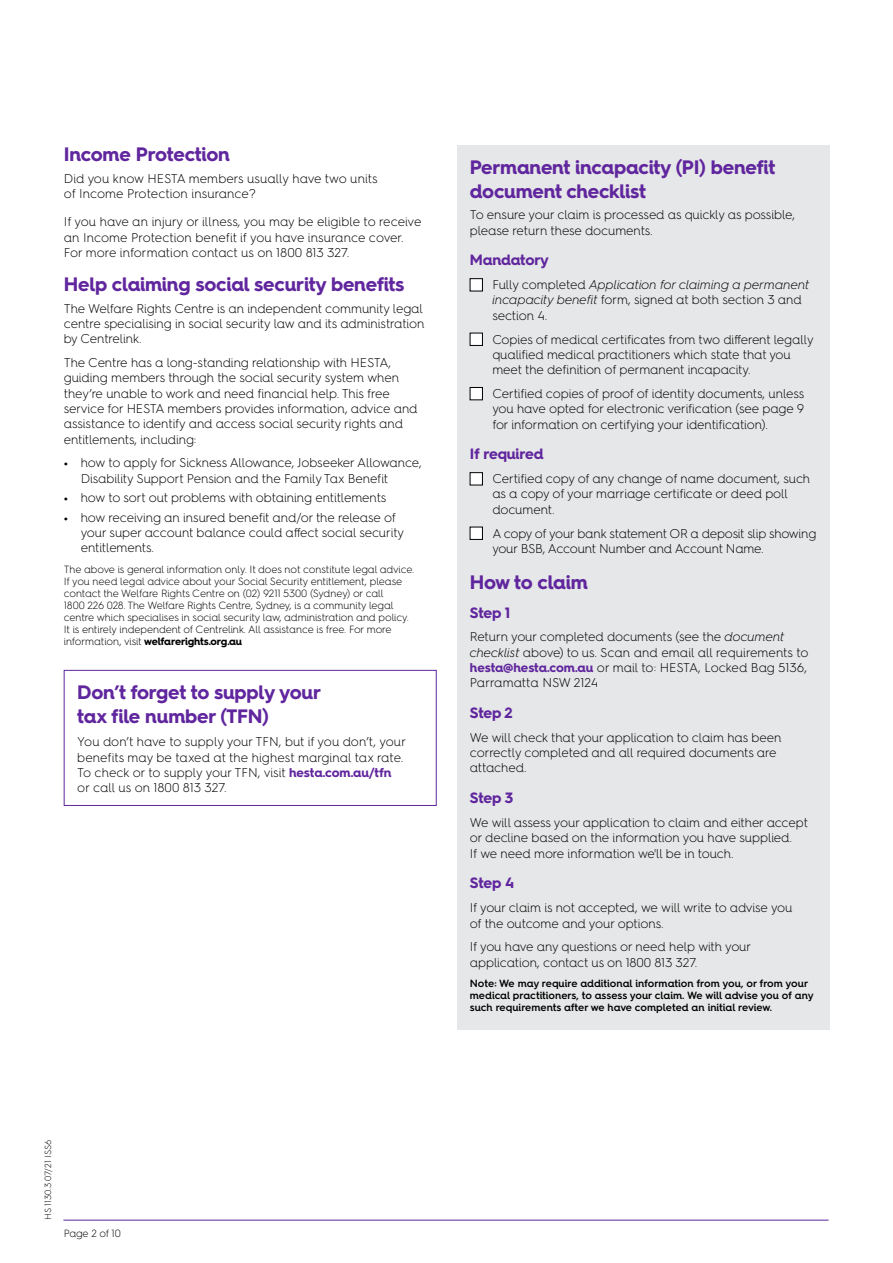
<style>
.page{position:relative;width:893px;height:1263px;background:#fff}
.page>*{position:absolute;margin:0;border:0;box-sizing:border-box;transform-origin:0 0}
.t1{font:700 19.5px/23.4px "Hurme Geometric Sans 4";letter-spacing:-.01em;color:#60269e}
.t2{font:700 15px "Hurme Geometric Sans 4";letter-spacing:-.01em;color:#60269e}
.t3{font:300 12.75px/15.3px "Hurme Geometric Sans 4";letter-spacing:-.01em;color:#000}
.t4{font:300 10.5px/12px "Hurme Geometric Sans 4";letter-spacing:-.01em;color:#000}
.t5{font:600 10.5px/12px "Hurme Geometric Sans 4";letter-spacing:-.005em;color:#000}
.t6{font:300 9px "Hurme Geometric Sans 4";color:#000}
.s1{font-weight:700;font-size:12px}
.s2{font-weight:700}
.s3{font-weight:700;color:#60269e}
.s4{font-style:italic}
</style>
<div class="page">
<div style="left:64px;top:670px;width:373px;height:136px;border:1px solid #60269e"></div>
<div style="left:457px;top:146px;width:372px;height:884px;background:#e6e7e8"></div>
<div style="left:470px;top:279px;width:12px;height:12px;background:#fff"></div>
<div style="left:470px;top:278px;width:13px;height:13px;border:1px solid #000"></div>
<div style="left:470px;top:333px;width:12px;height:12px;background:#fff"></div>
<div style="left:470px;top:333px;width:13px;height:13px;border:1px solid #000"></div>
<div style="left:470px;top:387px;width:12px;height:13px;background:#fff"></div>
<div style="left:470px;top:387px;width:13px;height:13px;border:1px solid #000"></div>
<div style="left:470px;top:473px;width:12px;height:12px;background:#fff"></div>
<div style="left:470px;top:472px;width:13px;height:13px;border:1px solid #000"></div>
<div style="left:470px;top:527px;width:12px;height:12px;background:#fff"></div>
<div style="left:470px;top:527px;width:13px;height:13px;border:1px solid #000"></div>
<hr style="left:63px;top:1220px;width:766px;height:1px;background:#60269e">
<h1 class="t1" style="left:64px;top:143px;width:168px">Income Protection</h1>
<p class="t3" style="left:64px;top:171px;width:315px">Did you know HESTA members usually have two units of Income Protection insurance?</p>
<p class="t3" style="left:64px;top:214px;width:359px">If you have an injury or illness, you may be eligible to receive an Income Protection benefit if you have insurance cover.<br>For more information contact us on 1800 813 327.</p>
<h1 class="t1" style="left:64px;top:272px;width:342px">Help claiming social security benefits</h1>
<p class="t3" style="left:64px;top:300px;width:362px;text-align:justify">The Welfare Rights Centre is an independent community legal centre specialising in social security law and its administration by Centrelink.</p>
<p class="t3" style="left:64px;top:355px;width:355px">The Centre has a long-standing relationship with HESTA, guiding members through the social security system when they’re unable to work and need financial help. This free service for HESTA members provides information, advice and assistance to identify and access social security rights and entitlements, including:</p>
<p class="t3" style="left:81px;top:455px;width:343px;text-indent:-17px"><span class="s1">•</span> how to apply for Sickness Allowance, Jobseeker Allowance,<br>Disability Support Pension and the Family Tax Benefit</p>
<p class="t3" style="left:64px;top:490px;width:324px"><span class="s1">•</span> how to sort out problems with obtaining entitlements</p>
<p class="t3" style="left:81px;top:509px;width:325px;text-indent:-17px"><span class="s1">•</span> how receiving an insured benefit and/or the release of your super account balance could affect social security entitlements.</p>
<p class="t4" style="left:64px;top:563px;width:352px">The above is general information only. It does not constitute legal advice.<br>If you need legal advice about your Social Security entitlement, please contact the Welfare Rights Centre on (02) 9211 5300 (Sydney) or call<br>1800 226 028. The Welfare Rights Centre, Sydney, is a community legal centre which specialises in social security law, administration and policy.<br>It is entirely independent of Centrelink. All assistance is free. For more information, visit <span class="s2">welfarerights.org.au</span></p>
<h1 class="t1" style="left:77px;top:680px;width:245px">Don’t forget to supply your tax file number (TFN)</h1>
<p class="t3" style="left:77px;top:734px;width:330px">You don’t have to supply your TFN, but if you don’t, your benefits may be taxed at the highest marginal tax rate.<br>To check or to supply your TFN, visit <span class="s3">hesta.com.au/tfn </span>or call us on 1800 813 327.</p>
<h1 class="t1" style="left:470px;top:155px;width:307px">Permanent incapacity (PI) benefit document checklist</h1>
<p class="t3" style="left:470px;top:207px;width:327px">To ensure your claim is processed as quickly as possible, please return these documents.</p>
<p class="t2" style="left:470px;top:249px;width:81px">Mandatory</p>
<p class="t3" style="left:492px;top:277px;width:319px">Fully completed <span class="s4">Application for claiming a permanent incapacity benefit</span> form, signed at both section 3 and section 4.</p>
<p class="t3" style="left:492px;top:331px;width:323px">Copies of medical certificates from two different legally qualified medical practitioners which state that you meet the definition of permanent incapacity.</p>
<p class="t3" style="left:492px;top:386px;width:313px;text-align:justify">Certified copies of proof of identity documents, unless you have opted for electronic verification (see page 9 for information on certifying your identification).</p>
<p class="t2" style="left:470px;top:443px;width:75px">If required</p>
<p class="t3" style="left:492px;top:471px;width:320px">Certified copy of any change of name document, such as a copy of your marriage certificate or deed poll document.</p>
<p class="t3" style="left:492px;top:525px;width:325px">A copy of your bank statement OR a deposit slip showing your BSB, Account Number and Account Name.</p>
<h1 class="t1" style="left:470px;top:570px;width:119px">How to claim</h1>
<p class="t2" style="left:470px;top:602px;width:42px">Step 1</p>
<p class="t3" style="left:470px;top:629px;width:340px">Return your completed documents (see the <span class="s4">document checklist</span> above) to us. Scan and email all requirements to <span class="s3">hesta@hesta.com.au</span> or mail to: HESTA, Locked Bag 5136, Parramatta NSW 2124</p>
<p class="t2" style="left:470px;top:702px;width:44px">Step 2</p>
<p class="t3" style="left:470px;top:729px;width:313px">We will check that your application to claim has been correctly completed and all required documents are attached.</p>
<p class="t2" style="left:470px;top:787px;width:45px">Step 3</p>
<p class="t3" style="left:470px;top:815px;width:340px">We will assess your application to claim and either accept or decline based on the information you have supplied.<br>If we need more information we'll be in touch.</p>
<p class="t2" style="left:470px;top:873px;width:46px">Step 4</p>
<p class="t3" style="left:470px;top:900px;width:324px">If your claim is not accepted, we will write to advise you of the outcome and your options.</p>
<p class="t3" style="left:470px;top:939px;width:283px">If you have any questions or need help with your application, contact us on 1800 813 327.</p>
<p class="t5" style="left:470px;top:977px;width:345px">Note: We may require additional information from you, or from your medical practitioners, to assess your claim. We will advise you of any such requirements after we have completed an initial review.</p>
<p class="t6" style="left:42px;top:1220px;width:82px;rotate:-90deg">HS 1130.3 07/21 ISS6</p>
<p class="t4" style="left:64px;top:1227px;width:59px">Page 2 of 10</p>
</div>
